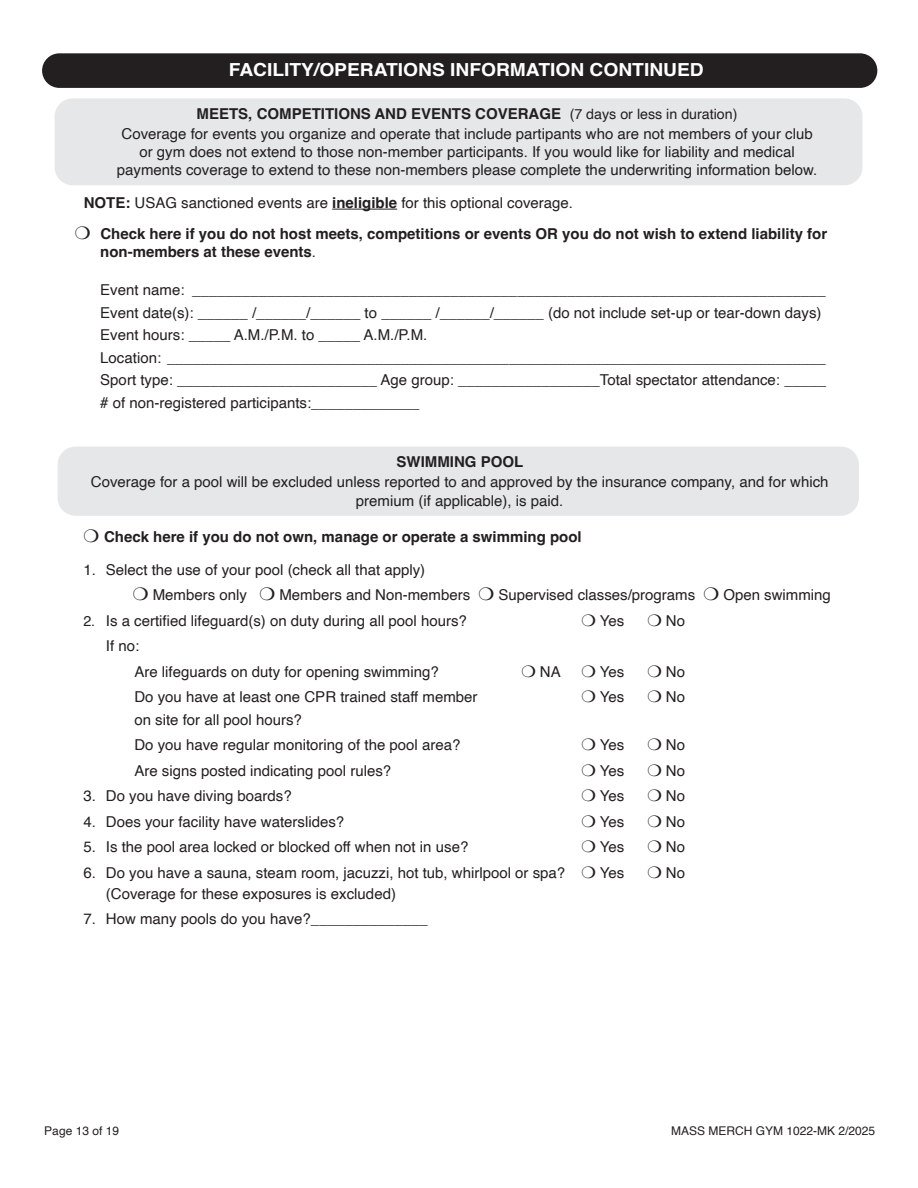
<style>
.page{position:relative;width:918px;height:1188px;background:#fff}
.page>*{position:absolute;margin:0;border:0;box-sizing:border-box;transform-origin:0 0}
.t1{font:700 18px "Helvetica";color:#fff;scale:1.07 1}
.t2{font:15px/22.5px "Helvetica";color:#231f20}
.t3{font:700 15px/31.5px "Helvetica";color:#231f20}
.t4{font:12px "Helvetica";color:#231f20}
.s1{font-weight:700}
.s2{font-size:14.25px}
.s3{font-weight:400}
</style>
<div class="page">
<div style="left:58px;top:447px;width:801px;height:69px;background:#e6e7e9;border-radius:18px"></div>
<div style="left:55px;top:98px;width:807px;height:87px;background:#e6e7e9;border-radius:18px"></div>
<hr style="left:332px;top:209px;width:65px;height:1px;background:#231f20">
<div style="left:42px;top:53px;width:835px;height:35px;background:#231f20;border-radius:17px"></div>
<p class="t1" style="left:229px;top:59px;width:445px">FACILITY/OPERATIONS INFORMATION CONTINUED</p>
<p class="t2" style="left:122px;top:105px;width:693px;line-height:19.5px;text-align:center"><span class="s1">MEETS, COMPETITIONS AND EVENTS COVERAGE</span> <span class="s2">(7 days or less in duration)<br></span>Coverage for events you organize and operate that include partipants who are not members of your club</p>
<p class="t2" style="left:117px;top:143px;width:702px;line-height:18px;text-align:center">or gym does not extend to those non-member participants. If you would like for liability and medical payments coverage to extend to these non-members please complete the underwriting information below.</p>
<p class="t3" style="left:100px;top:189px;width:728px;text-indent:-17px">NOTE: <span class="s3">USAG sanctioned events are</span> ineligible <span class="s3">for this optional coverage.<br></span>Check here if you do not host meets, competitions or events OR you do not wish to extend liability for</p>
<p class="t3" style="left:100px;top:238px;width:217px">non-members at these events<span class="s3">.</span></p>
<p class="t2" style="left:100px;top:279px;width:727px">Event name: ____________________________________________________________________________ Event date(s): ______ /______/______ to ______ /______/______ (do not include set-up or tear-down days)<br>Event hours: _____ A.M./P.M. to _____ A.M./P.M.<br>Location: _______________________________________________________________________________ Sport type: ________________________ Age group: _________________Total spectator attendance: _____ # of non-registered participants:_____________</p>
<p class="t3" style="left:397px;top:448px;width:128px">SWIMMING POOL</p>
<p class="t2" style="left:91px;top:472px;width:739px;line-height:19.5px;text-align:center">Coverage for a pool will be excluded unless reported to and approved by the insurance company, and for which premium (if applicable), is paid.</p>
<p class="t3" style="left:104px;top:522px;width:479px">Check here if you do not own, manage or operate a swimming pool</p>
<p class="t2" style="left:153px;top:557px;width:274px;line-height:25.5px;text-indent:-69px">1. Select the use of your pool (check all that apply)<br>Members only</p>
<p class="t2" style="left:279px;top:584px;width:192px">Members and Non-members</p>
<p class="t2" style="left:498px;top:584px;width:198px">Supervised classes/programs</p>
<p class="t2" style="left:723px;top:584px;width:109px">Open swimming</p>
<p class="t2" style="left:83px;top:610px;width:385px"><span class="s2">2.</span> Is a certified lifeguard(s) on duty during all pool hours?</p>
<p class="t2" style="left:600px;top:610px;width:26px">Yes</p>
<p class="t2" style="left:666px;top:610px;width:21px">No</p>
<p class="t2" style="left:134px;top:634px;width:306px;line-height:25.5px;text-indent:-28px">If no:<br>Are lifeguards on duty for opening swimming?</p>
<p class="t2" style="left:540px;top:661px;width:22px">NA</p>
<p class="t2" style="left:600px;top:661px;width:26px">Yes</p>
<p class="t2" style="left:666px;top:661px;width:21px">No</p>
<p class="t2" style="left:134px;top:686px;width:345px">Do you have at least one CPR trained staff member</p>
<p class="t2" style="left:600px;top:686px;width:26px">Yes</p>
<p class="t2" style="left:666px;top:686px;width:21px">No</p>
<p class="t2" style="left:134px;top:707px;width:327px;line-height:25.5px">on site for all pool hours?<br>Do you have regular monitoring of the pool area?</p>
<p class="t2" style="left:600px;top:734px;width:26px">Yes</p>
<p class="t2" style="left:666px;top:734px;width:21px">No</p>
<p class="t2" style="left:134px;top:760px;width:258px">Are signs posted indicating pool rules?</p>
<p class="t2" style="left:600px;top:760px;width:26px">Yes</p>
<p class="t2" style="left:666px;top:760px;width:21px">No</p>
<p class="t2" style="left:83px;top:785px;width:210px">3. Do you have diving boards?</p>
<p class="t2" style="left:600px;top:785px;width:26px">Yes</p>
<p class="t2" style="left:666px;top:785px;width:21px">No</p>
<p class="t2" style="left:83px;top:811px;width:262px">4. Does your facility have waterslides?</p>
<p class="t2" style="left:600px;top:811px;width:26px">Yes</p>
<p class="t2" style="left:666px;top:811px;width:21px">No</p>
<p class="t2" style="left:83px;top:836px;width:386px">5. Is the pool area locked or blocked off when not in use?</p>
<p class="t2" style="left:600px;top:836px;width:26px">Yes</p>
<p class="t2" style="left:666px;top:836px;width:21px">No</p>
<p class="t2" style="left:83px;top:862px;width:483px">6. Do you have a sauna, steam room, jacuzzi, hot tub, whirlpool or spa?</p>
<p class="t2" style="left:600px;top:862px;width:26px">Yes</p>
<p class="t2" style="left:666px;top:862px;width:21px">No</p>
<p class="t2" style="left:106px;top:883px;width:292px">(Coverage for these exposures is excluded)</p>
<p class="t2" style="left:83px;top:908px;width:346px">7. How many pools do you have?______________</p>
<p class="t4" style="left:44px;top:1121px;width:76px">Page 13 of 19</p>
<p class="t4" style="left:671px;top:1121px;width:206px">MASS MERCH GYM 1022-MK 2/2025</p>
</div>
